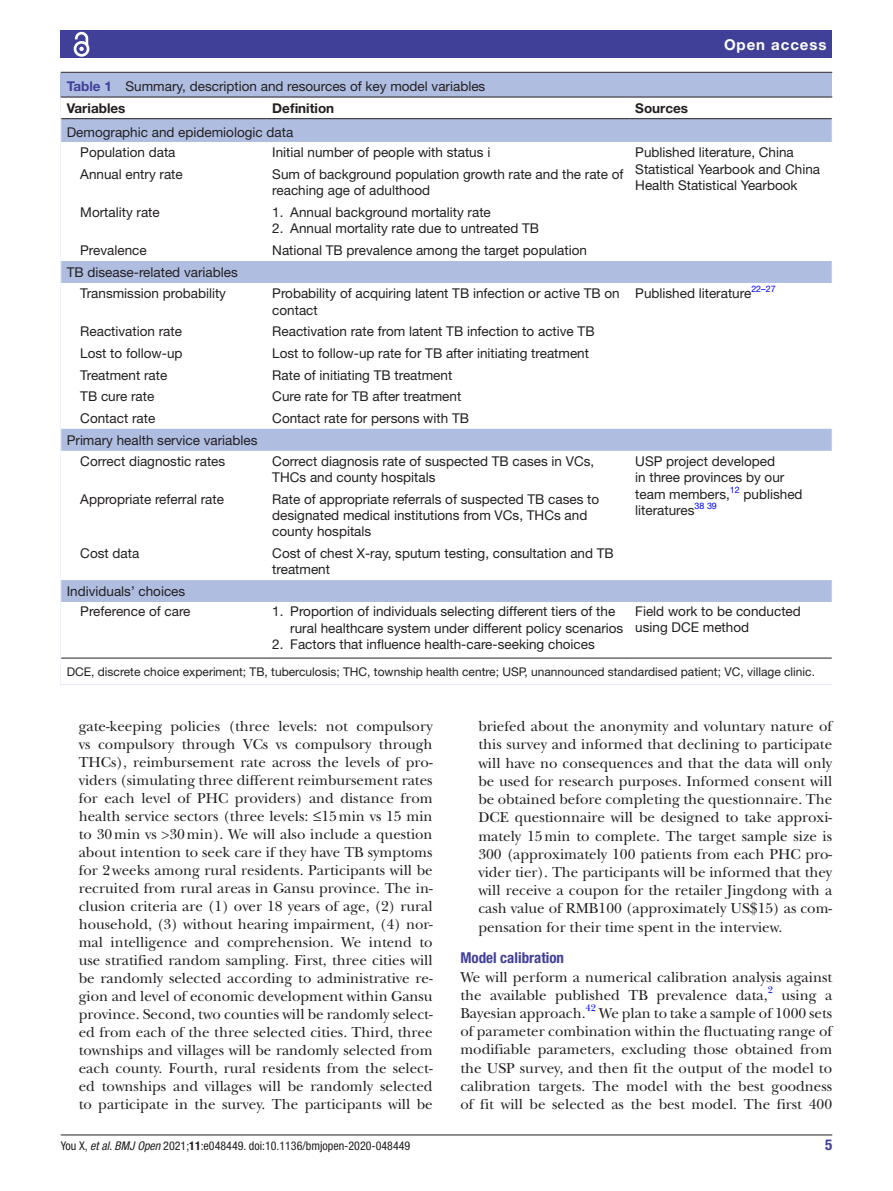
<style>
.page{position:relative;width:893px;height:1191px;background:#fff}
.page>*{position:absolute;margin:0;border:0;box-sizing:border-box;transform-origin:0 0}
.t1{font:15px/18px "New Baskerville";color:#231f20;text-align:justify}
.t2{font:700 condensed 15px "Helvetica Neue LT Std";color:#414099}
.t3{font:700 15px "Helvetica Neue LT Std";letter-spacing:.065em;color:#fff}
.t4{font:13.5px/16.2px "Helvetica Neue LT Std";color:#231f20}
.t5{font:700 13.5px "Helvetica Neue LT Std";color:#231f20}
.t6{font:12px "Helvetica Neue LT Std";color:#231f20}
.t7{font:condensed 12px "Helvetica Neue LT Std";color:#231f20}
.t8{font:9.9px "New Baskerville";color:#00f}
.t9{font:9px "Helvetica Neue LT Std";color:#00f}
.s1{font-weight:700;color:#414099}
.s2{font-weight:700}
.s3{font-style:italic}
</style>
<div class="page">
<hr style="left:61px;top:1134px;width:771px;height:1px;background:#231f20">
<div style="left:61px;top:31px;width:771px;height:27px;background:#414099"></div>
<svg style="left:73px;top:31px;width:17px;height:26px"></svg>
<div style="left:61px;top:73px;width:771px;height:611px;background:#afbde1"></div>
<hr style="left:61px;top:72px;width:771px;height:1px;background:#231f20">
<div style="left:61px;top:98px;width:771px;height:586px;background:#fff"></div>
<svg style="left:61px;top:119px;width:771px;height:483px;fill:#fff"></svg>
<hr style="left:61px;top:97px;width:205px;height:1px;background:#231f20">
<hr style="left:61px;top:118px;width:205px;height:1px;background:#231f20">
<hr style="left:266px;top:97px;width:363px;height:1px;background:#231f20">
<hr style="left:266px;top:118px;width:363px;height:1px;background:#231f20">
<hr style="left:629px;top:97px;width:203px;height:1px;background:#231f20">
<hr style="left:629px;top:118px;width:203px;height:1px;background:#231f20">
<hr style="left:266px;top:657px;width:363px;height:1px;background:#231f20">
<hr style="left:629px;top:657px;width:203px;height:1px;background:#231f20">
<hr style="left:61px;top:657px;width:205px;height:1px;background:#231f20">
<svg style="left:60px;top:97px;width:1px;height:66px"></svg>
<svg style="left:60px;top:239px;width:1px;height:44px"></svg>
<svg style="left:60px;top:321px;width:1px;height:129px"></svg>
<svg style="left:60px;top:580px;width:1px;height:22px"></svg>
<svg style="left:60px;top:658px;width:1px;height:26px"></svg>
<hr style="left:67px;top:675px;width:765px;height:1px;background:#fff">
<p class="t3" style="left:724px;top:35px;width:104px">Open access</p>
<p class="t4" style="left:67px;top:75px;width:420px;line-height:22px"><span class="s1">Table 1</span> Summary, description and resources of key model variables<br><span class="s2">Variables</span></p>
<p class="t5" style="left:272px;top:99px;width:63px">Definition</p>
<p class="t5" style="left:635px;top:99px;width:54px">Sources</p>
<p class="t4" style="left:80px;top:122px;width:215px;line-height:20.1px;text-indent:-14px">Demographic and epidemiologic data<br>Population data</p>
<p class="t4" style="left:272px;top:144px;width:220px">Initial number of people with status i</p>
<p class="t4" style="left:635px;top:144px;width:186px">Published literature, China<br>Statistical Yearbook and China<br>Health Statistical Yearbook</p>
<p class="t4" style="left:80px;top:166px;width:104px">Annual entry rate</p>
<p class="t4" style="left:272px;top:166px;width:353px">Sum of background population growth rate and the rate of reaching age of adulthood</p>
<p class="t4" style="left:80px;top:204px;width:81px">Mortality rate</p>
<p class="t4" style="left:272px;top:204px;width:220px">1. Annual background mortality rate</p>
<p class="t4" style="left:272px;top:220px;width:268px">2. Annual mortality rate due to untreated TB</p>
<p class="t4" style="left:80px;top:242px;width:68px">Prevalence</p>
<p class="t4" style="left:272px;top:242px;width:316px">National TB prevalence among the target population</p>
<p class="t4" style="left:67px;top:261px;width:173px;line-height:21.6px;text-align:center">TB disease-related variables<br>Transmission probability</p>
<p class="t4" style="left:272px;top:285px;width:349px">Probability of acquiring latent TB infection or active TB on contact</p>
<p class="t4" style="left:635px;top:285px;width:118px">Published literature</p>
<p class="t9" style="left:751px;top:284px;width:26px">22–27</p>
<p class="t4" style="left:80px;top:323px;width:103px">Reactivation rate</p>
<p class="t4" style="left:272px;top:323px;width:324px">Reactivation rate from latent TB infection to active TB</p>
<p class="t4" style="left:80px;top:345px;width:104px">Lost to follow-up</p>
<p class="t4" style="left:272px;top:345px;width:318px">Lost to follow-up rate for TB after initiating treatment</p>
<p class="t4" style="left:80px;top:366px;width:89px">Treatment rate</p>
<p class="t4" style="left:272px;top:366px;width:182px">Rate of initiating TB treatment</p>
<p class="t4" style="left:80px;top:388px;width:76px">TB cure rate</p>
<p class="t4" style="left:272px;top:388px;width:191px">Cure rate for TB after treatment</p>
<p class="t4" style="left:80px;top:410px;width:77px">Contact rate</p>
<p class="t4" style="left:272px;top:410px;width:198px">Contact rate for persons with TB</p>
<p class="t4" style="left:80px;top:429px;width:179px;line-height:21.6px;text-indent:-14px">Primary health service variables<br>Correct diagnostic rates</p>
<p class="t4" style="left:272px;top:453px;width:324px">Correct diagnosis rate of suspected TB cases in VCs,<br>THCs and county hospitals</p>
<p class="t4" style="left:635px;top:453px;width:169px">USP project developed<br>in three provinces by our team members,<sup>12</sup> published literatures<sup>38</sup> <sup>39</sup></p>
<p class="t4" style="left:80px;top:491px;width:145px">Appropriate referral rate</p>
<p class="t4" style="left:272px;top:491px;width:329px">Rate of appropriate referrals of suspected TB cases to designated medical institutions from VCs, THCs and county hospitals</p>
<p class="t4" style="left:80px;top:545px;width:61px">Cost data</p>
<p class="t4" style="left:272px;top:545px;width:343px">Cost of chest X-ray, sputum testing, consultation and TB treatment</p>
<p class="t4" style="left:80px;top:581px;width:112px;line-height:20.1px;text-indent:-14px">Individuals’ choices<br>Preference of care</p>
<p class="t4" style="left:290px;top:603px;width:335px;text-indent:-18px">1. Proportion of individuals selecting different tiers of the rural healthcare system under different policy scenarios</p>
<p class="t4" style="left:272px;top:636px;width:324px">2. Factors that influence health-care-seeking choices</p>
<p class="t4" style="left:635px;top:603px;width:167px">Field work to be conducted using DCE method</p>
<p class="t6" style="left:67px;top:664px;width:750px">DCE, discrete choice experiment; TB, tuberculosis; THC, township health centre; USP, unannounced standardised patient; VC, village clinic.</p>
<p class="t1" style="left:79px;top:717px;width:355px">gate-keeping policies (three levels: not compulsory vs compulsory through VCs vs compulsory through THCs), reimbursement rate across the levels of pro&shy;viders (simulating three different reimbursement rates for each level of PHC providers) and distance from health service sectors (three levels: ≤15min vs 15 min to 30min vs &gt;30min). We will also include a question about intention to seek care if they have TB symptoms for 2weeks among rural residents. Participants will be recruited from rural areas in Gansu province. The in&shy;clusion criteria are (1) over 18 years of age, (2) rural household, (3) without hearing impairment, (4) nor&shy;mal intelligence and comprehension. We intend to use stratified random sampling. First, three cities will be randomly selected according to administrative re&shy;gion and level of economic development within Gansu province. Second, two counties will be randomly select&shy;ed from each of the three selected cities. Third, three townships and villages will be randomly selected from each county. Fourth, rural residents from the select&shy;ed townships and villages will be randomly selected to participate in the survey. The participants will be</p>
<p class="t1" style="left:478px;top:717px;width:355px">briefed about the anonymity and voluntary nature of this survey and informed that declining to participate will have no consequences and that the data will only be used for research purposes. Informed consent will be obtained before completing the questionnaire. The DCE questionnaire will be designed to take approxi&shy;mately 15min to complete. The target sample size is 300 (approximately 100 patients from each PHC pro&shy;vider tier). The participants will be informed that they will receive a coupon for the retailer Jingdong with a cash value of RMB100 (approximately US$15) as com&shy;pensation for their time spent in the interview.</p>
<p class="t2" style="left:460px;top:949px;width:105px">Model calibration</p>
<p class="t1" style="left:460px;top:967px;width:373px">We will perform a numerical calibration analysis against the available published TB prevalence data,</p>
<p class="t8" style="left:768px;top:984px;width:7px">2</p>
<p class="t1" style="left:781px;top:986px;width:52px">using a</p>
<p class="t1" style="left:460px;top:1004px;width:127px">Bayesian approach.</p>
<p class="t8" style="left:586px;top:1002px;width:12px">42</p>
<p class="t1" style="left:460px;top:1004px;width:373px;text-indent:138px">We plan to take a sample of 1000 sets of parameter combination within the fluctuating range of modifiable parameters, excluding those obtained from the USP survey, and then fit the output of the model to calibration targets. The model with the best goodness of fit will be selected as the best model. The first 400</p>
<p class="t7" style="left:61px;top:1138px;width:351px">You X, <span class="s3">et al</span>. <span class="s3">BMJ Open</span> 2021;<span class="s2">11</span>:e048449. doi:10.1136/bmjopen-2020-048449</p>
<p class="t2" style="left:825px;top:1135px;width:9px">5</p>
</div>
